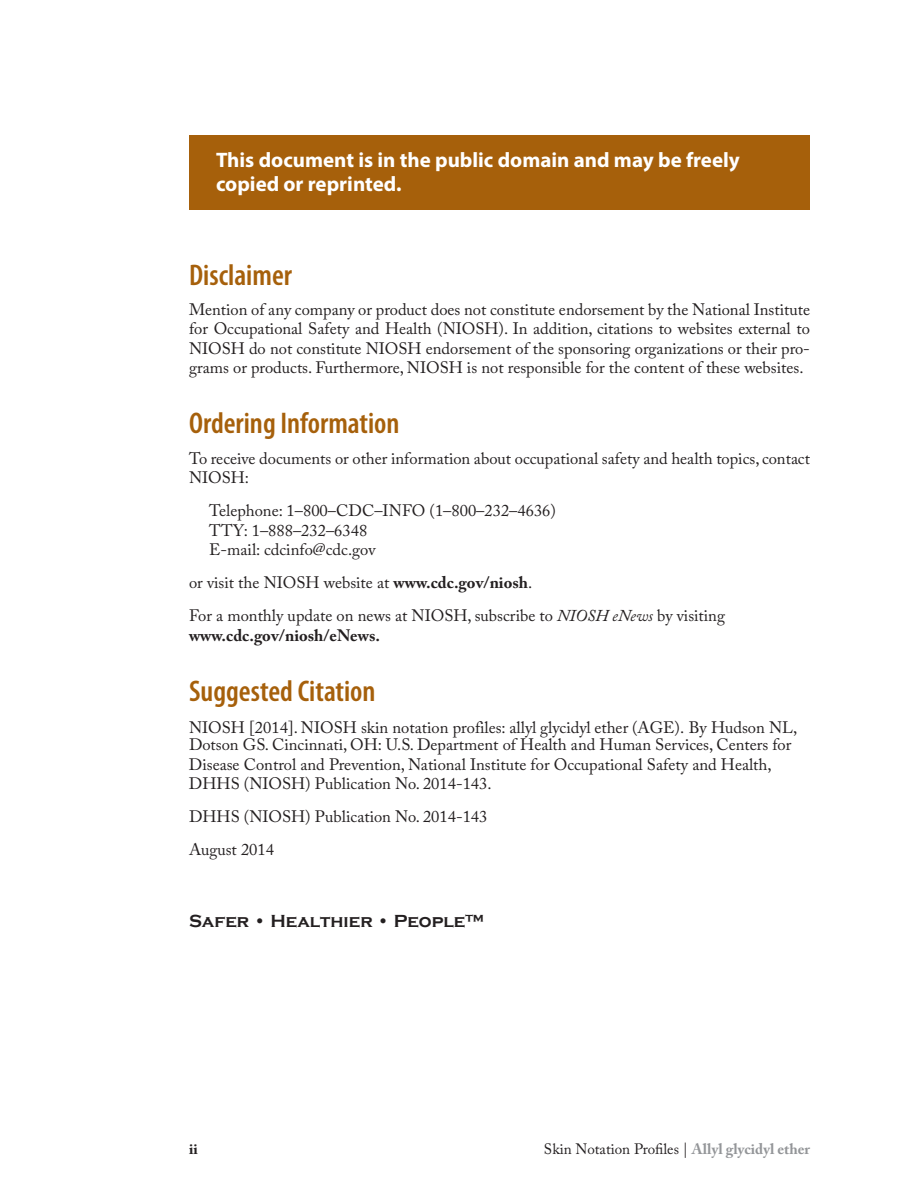
<style>
.page{position:relative;width:918px;height:1188px;background:#fff}
.page>*{position:absolute;margin:0;border:0;box-sizing:border-box;transform-origin:0 0}
.Heading_1{font:600 condensed 30px "Myriad Pro";color:#a6600b}
.Disclaimer_box_text{font:700 21px/24px "Myriad Pro";color:#fff}
.CDC_Tagline{font:700 18px "Copperplate Gothic";color:#231f20}
.Body{font:16.5px/19.5px "Adobe Caslon Pro";color:#231f20}
.Body__Telephone_Emai{font:16.5px/19.5px "Adobe Caslon Pro";color:#231f20}
.t1{font:15px "Adobe Caslon Pro";color:#231f20}
.t2{font:700 15px "Adobe Caslon Pro";color:#231f20}
.s1{font-weight:700}
.s2{font-style:italic}
.s3{font-weight:700;color:#939598}
</style>
<div class="page">
<div style="left:189px;top:135px;width:621px;height:75px;background:#a6600b"></div>
<p class="Disclaimer_box_text" style="left:216px;top:147px;width:525px">This document is in the public domain and may be freely copied or reprinted.</p>
<p class="Heading_1" style="left:189px;top:258px;width:105px">Disclaimer</p>
<p class="Body" style="left:189px;top:299px;width:623px;text-align:justify">Mention of any company or product does not constitute endorsement by the National Institute for Occupational Safety and Health (NIOSH). In addition, citations to websites external to NIOSH do not constitute NIOSH endorsement of the sponsoring organizations or their pro&shy;grams or products. Furthermore, NIOSH is not responsible for the content of these websites.</p>
<p class="Heading_1" style="left:189px;top:407px;width:212px">Ordering Information</p>
<p class="Body" style="left:189px;top:448px;width:623px">To receive documents or other information about occupational safety and health topics, contact<br>NIOSH:</p>
<p class="Body__Telephone_Emai" style="left:209px;top:501px;width:348px">Telephone: 1–800–CDC–INFO (1–800–232–4636)<br>TTY: 1–888–232–6348<br>E-mail: cdcinfo@cdc.gov</p>
<p class="Body" style="left:189px;top:573px;width:345px">or visit the NIOSH website at <span class="s1">www.cdc.gov/niosh</span>.</p>
<p class="Body" style="left:189px;top:606px;width:538px">For a monthly update on news at NIOSH, subscribe to <span class="s2">NIOSH eNews</span> by visiting <span class="s1">www.cdc.gov/niosh/eNews.</span></p>
<p class="Heading_1" style="left:189px;top:674px;width:188px">Suggested Citation</p>
<p class="Body" style="left:189px;top:719px;width:610px;line-height:17.1px">NIOSH [2014]. NIOSH skin notation profiles: allyl glycidyl ether (AGE). By Hudson NL,<br>Dotson GS. Cincinnati, OH: U.S. Department of Health and Human Services, Centers for</p>
<p class="Body" style="left:189px;top:755px;width:584px">Disease Control and Prevention, National Institute for Occupational Safety and Health,<br>DHHS (NIOSH) Publication No. 2014-143.</p>
<p class="Body" style="left:189px;top:807px;width:300px">DHHS (NIOSH) Publication No. 2014-143</p>
<p class="Body" style="left:189px;top:840px;width:87px">August 2014</p>
<p class="CDC_Tagline" style="left:189px;top:912px;width:296px">Safer • Healthier • People™</p>
<p class="t2" style="left:189px;top:1140px;width:10px">ii</p>
<p class="t1" style="left:544px;top:1140px;width:268px">Skin Notation Profiles | <span class="s3">Allyl glycidyl ether</span></p>
</div>
